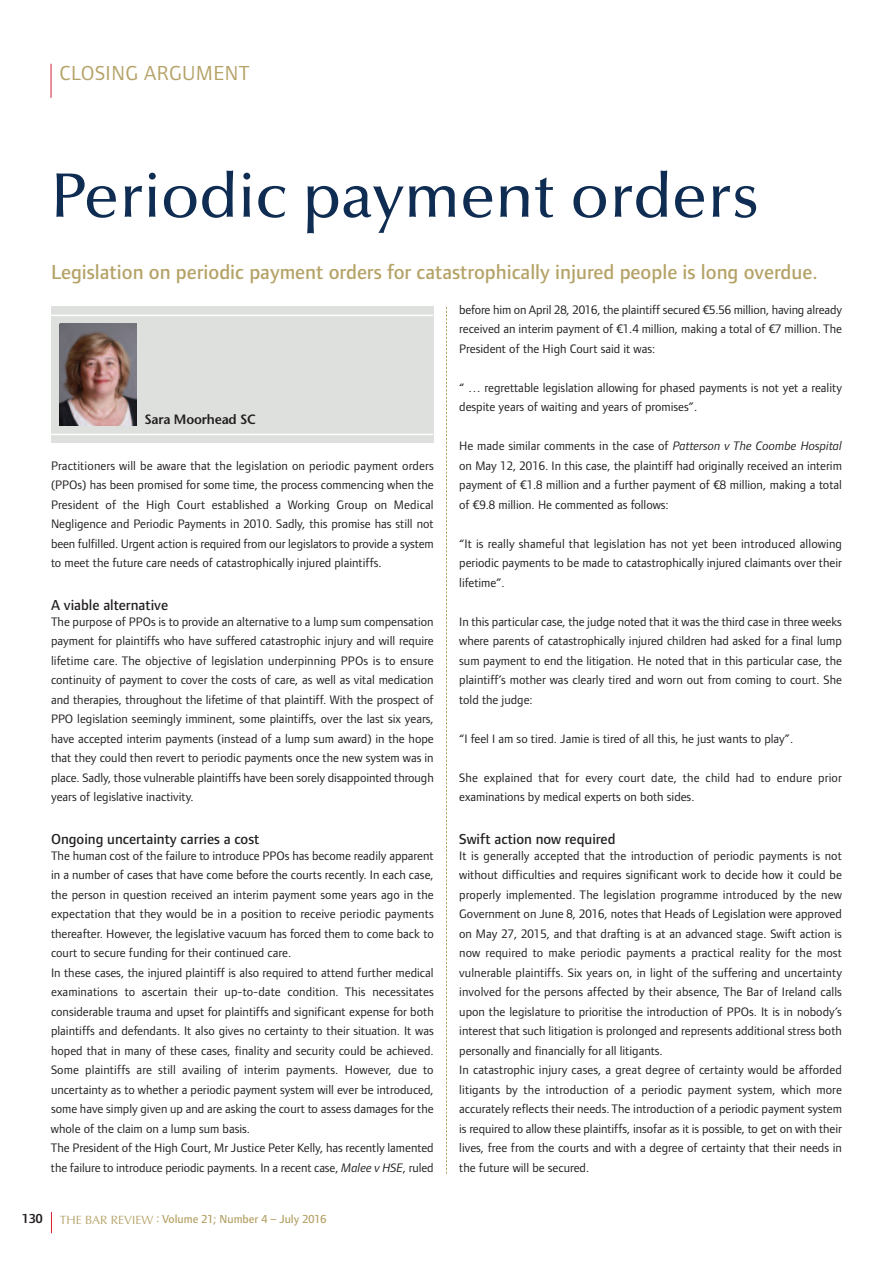
<style>
.page{position:relative;width:893px;height:1263px;background:#fff}
.page>*{position:absolute;margin:0;border:0;box-sizing:border-box;transform-origin:0 0}
.t1{font:500 63px "Optima";color:#0f2c52}
.t2{font:500 21px "Foundry Form Sans";color:#b5a267}
.t3{font:21px "Foundry Form Sans";letter-spacing:.025em;color:#b5a267}
.t4{font:500 15px "Foundry Form Sans";color:#231f20}
.t5{font:600 13.5px "Stone Sans";letter-spacing:-.015em;color:#231f20}
.t6{font:600 13.5px "Foundry Form Sans";color:#231f20}
.t7{font:12.75px/19.5px "Foundry Form Sans";color:#231f20;text-align:justify}
.t8{font:500 12px "Foundry Form Sans";color:#b5a267}
.s1{font-style:italic}
.s2{font-family:"Optima";font-weight:400}
</style>
<div class="page">
<svg style="left:446px;top:307px;width:1px;height:867px"></svg>
<hr style="left:51px;top:64px;width:1px;height:34px;background:#d81e35">
<svg style="left:51px;top:1212px;width:1px;height:21px"></svg>
<div style="left:51px;top:307px;width:382px;height:136px;background:#dde0dd"></div>
<img style="left:60px;top:324px;width:76px;height:102px">
<hr style="left:51px;top:434px;width:382px;height:1px;background:#fff">
<hr style="left:51px;top:315px;width:382px;height:1px;background:#fff">
<h2 class="t3" style="left:60px;top:65px;width:192px">CLOSING ARGUMENT</h2>
<h1 class="t1" style="left:51px;top:171px;width:710px">Periodic payment orders</h1>
<h2 class="t2" style="left:51px;top:264px;width:768px">Legislation on periodic payment orders for catastrophically injured people is long overdue.</h2>
<p class="t5" style="left:145px;top:414px;width:113px">Sara Moorhead SC</p>
<p class="t7" style="left:51px;top:457px;width:384px">Practitioners will be aware that the legislation on periodic payment orders (PPOs) has been promised for some time, the process commencing when the President of the High Court established a Working Group on Medical Negligence and Periodic Payments in 2010. Sadly, this promise has still not been fulfilled. Urgent action is required from our legislators to provide a system to meet the future care needs of catastrophically injured plaintiffs.</p>
<p class="t4" style="left:51px;top:599px;width:119px">A viable alternative</p>
<p class="t7" style="left:51px;top:613px;width:384px">The purpose of PPOs is to provide an alternative to a lump sum compensation payment for plaintiffs who have suffered catastrophic injury and will require lifetime care. The objective of legislation underpinning PPOs is to ensure continuity of payment to cover the costs of care, as well as vital medication and therapies, throughout the lifetime of that plaintiff. With the prospect of PPO legislation seemingly imminent, some plaintiffs, over the last six years, have accepted interim payments (instead of a lump sum award) in the hope that they could then revert to periodic payments once the new system was in place. Sadly, those vulnerable plaintiffs have been sorely disappointed through years of legislative inactivity.</p>
<p class="t4" style="left:51px;top:833px;width:210px">Ongoing uncertainty carries a cost</p>
<p class="t7" style="left:51px;top:847px;width:384px;text-align:left">The human cost of the failure to introduce PPOs has become readily apparent in a number of cases that have come before the courts recently. In each case, the person in question received an interim payment some years ago in the expectation that they would be in a position to receive periodic payments thereafter. However, the legislative vacuum has forced them to come back to court to secure funding for their continued care.<br>In these cases, the injured plaintiff is also required to attend further medical examinations to ascertain their up-to-date condition. This necessitates considerable trauma and upset for plaintiffs and significant expense for both plaintiffs and defendants. It also gives no certainty to their situation. It was hoped that in many of these cases, finality and security could be achieved.<br>Some plaintiffs are still availing of interim payments. However, due to uncertainty as to whether a periodic payment system will ever be introduced, some have simply given up and are asking the court to assess damages for the whole of the claim on a lump sum basis.<br>The President of the High Court, Mr Justice Peter Kelly, has recently lamented the failure to introduce periodic payments. In a recent case, <span class="s1">Malee v HSE</span>, ruled</p>
<p class="t6" style="left:22px;top:1213px;width:22px">130</p>
<p class="t8" style="left:60px;top:1214px;width:268px"><span class="s2">THE BAR REVIEW</span> : Volume 21; Number 4 – July 2016</p>
<p class="t7" style="left:459px;top:301px;width:384px">before him on April 28, 2016, the plaintiff secured ¤5.56 million, having already received an interim payment of ¤1.4 million, making a total of ¤7 million. The President of the High Court said it was:</p>
<p class="t7" style="left:459px;top:379px;width:384px">“ … regrettable legislation allowing for phased payments is not yet a reality despite years of waiting and years of promises”.</p>
<p class="t7" style="left:459px;top:437px;width:384px">He made similar comments in the case of <span class="s1">Patterson v The Coombe Hospital </span>on May 12, 2016. In this case, the plaintiff had originally received an interim payment of ¤1.8 million and a further payment of ¤8 million, making a total of ¤9.8 million. He commented as follows:</p>
<p class="t7" style="left:459px;top:535px;width:384px">“It is really shameful that legislation has not yet been introduced allowing periodic payments to be made to catastrophically injured claimants over their lifetime”.</p>
<p class="t7" style="left:459px;top:613px;width:384px">In this particular case, the judge noted that it was the third case in three weeks where parents of catastrophically injured children had asked for a final lump sum payment to end the litigation. He noted that in this particular case, the plaintiff’s mother was clearly tired and worn out from coming to court. She told the judge:</p>
<p class="t7" style="left:459px;top:730px;width:336px">“I feel I am so tired. Jamie is tired of all this, he just wants to play”.</p>
<p class="t7" style="left:459px;top:769px;width:384px">She explained that for every court date, the child had to endure prior examinations by medical experts on both sides.</p>
<p class="t4" style="left:459px;top:833px;width:158px">Swift action now required</p>
<p class="t7" style="left:459px;top:847px;width:384px;text-align:left">It is generally accepted that the introduction of periodic payments is not without difficulties and requires significant work to decide how it could be properly implemented. The legislation programme introduced by the new Government on June 8, 2016, notes that Heads of Legislation were approved on May 27, 2015, and that drafting is at an advanced stage. Swift action is now required to make periodic payments a practical reality for the most vulnerable plaintiffs. Six years on, in light of the suffering and uncertainty involved for the persons affected by their absence, The Bar of Ireland calls upon the legislature to prioritise the introduction of PPOs. It is in nobody’s interest that such litigation is prolonged and represents additional stress both personally and financially for all litigants.<br>In catastrophic injury cases, a great degree of certainty would be afforded litigants by the introduction of a periodic payment system, which more accurately reflects their needs. The introduction of a periodic payment system is required to allow these plaintiffs, insofar as it is possible, to get on with their lives, free from the courts and with a degree of certainty that their needs in the future will be secured.</p>
</div>
